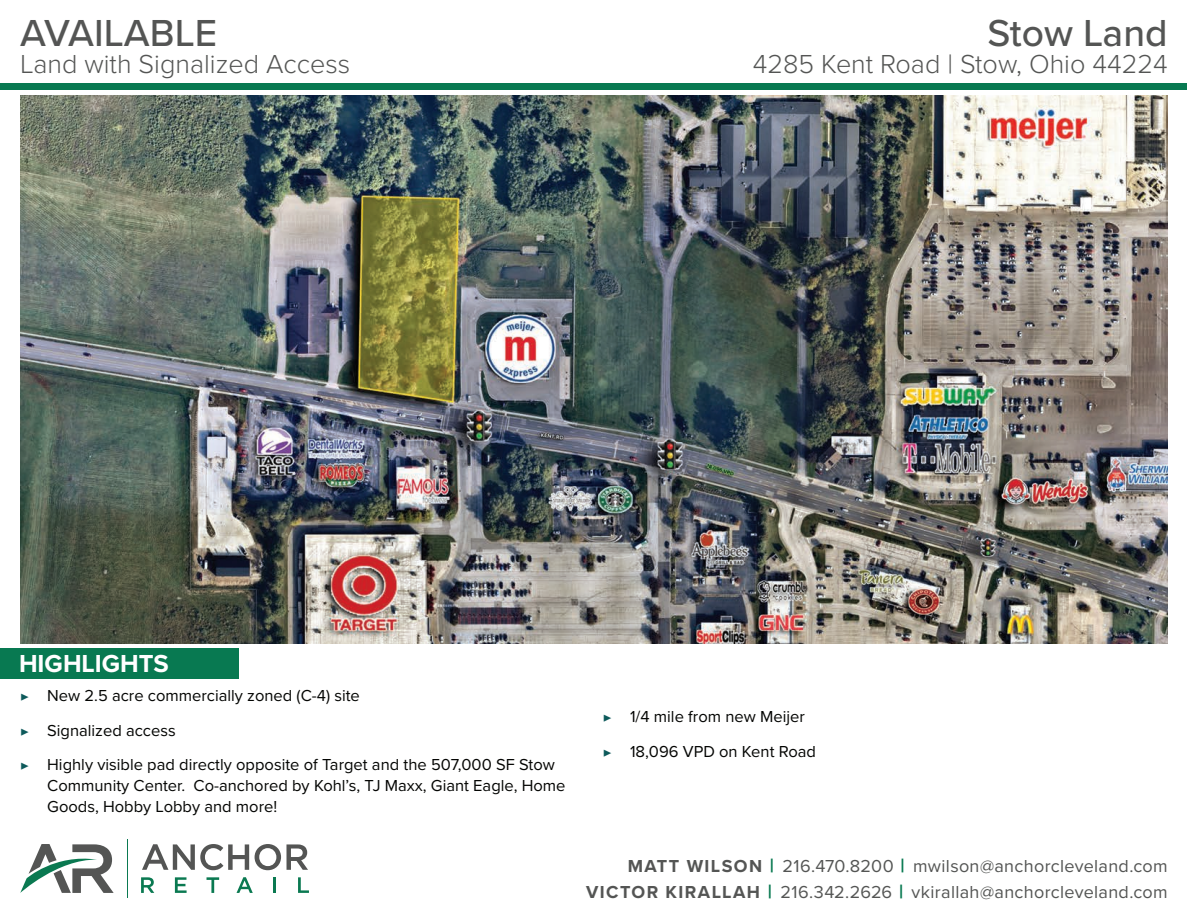
<style>
.page{position:relative;width:1188px;height:918px;background:#fff}
.page>*{position:absolute;margin:0;border:0;box-sizing:border-box;transform-origin:0 0}
.t1{font:500 39px "Proxima Nova";color:#545554}
.t2{font:300 27px "Proxima Nova";color:#545554}
.t3{font:700 25.5px "Proxima Nova";color:#fff}
.t4{font:18px/25.7px "Proxima Nova";letter-spacing:.02em;color:#545554;text-align:right}
.t5{font:16.5px/34.5px "Proxima Nova";color:#040503}
.s1{font-family:"Minion Pro";font-size:15px;color:#0d5a5b}
.s2{font-weight:700}
.s3{font-weight:700;font-size:19.5px;color:#087951}
</style>
<div class="page">
<svg style="left:20px;top:844px;width:94px;height:49px"></svg>
<hr style="left:127px;top:839px;width:1px;height:59px;background:#0a7951">
<svg style="left:142px;top:844px;width:107px;height:26px"></svg>
<svg style="left:255px;top:844px;width:53px;height:26px"></svg>
<svg style="left:141px;top:877px;width:13px;height:16px"></svg>
<svg style="left:175px;top:877px;width:12px;height:16px"></svg>
<svg style="left:207px;top:877px;width:12px;height:16px"></svg>
<svg style="left:237px;top:877px;width:16px;height:16px"></svg>
<hr style="left:273px;top:877px;width:3px;height:16px;background:#0a7951">
<svg style="left:298px;top:877px;width:11px;height:16px"></svg>
<div style="left:1px;top:83px;width:1186px;height:7px;background:#087951"></div>
<img style="left:20px;top:96px;width:1148px;height:548px">
<div style="left:0;top:648px;width:238px;height:31px;background:#087951"></div>
<h1 class="t1" style="left:20px;top:4px;width:198px">AVAILABLE</h1>
<h2 class="t2" style="left:20px;top:44px;width:332px">Land with Signalized Access</h2>
<h1 class="t1" style="left:987px;top:4px;width:182px">Stow Land</h1>
<h2 class="t2" style="left:753px;top:44px;width:417px">4285 Kent Road | Stow, Ohio 44224</h2>
<h3 class="t3" style="left:19px;top:644px;width:151px">HIGHLIGHTS</h3>
<p class="t5" style="left:20px;top:678px;width:536px"><span class="s1">▶</span> New 2.5 acre commercially zoned (C-4) site<br><span class="s1">▶</span> Signalized access<br><span class="s1">▶</span> Highly visible pad directly opposite of Target and the 507,000 SF Stow</p>
<p class="t5" style="left:47px;top:775px;width:520px;line-height:21px">Community Center. Co-anchored by Kohl’s, TJ Maxx, Giant Eagle, Home<br>Goods, Hobby Lobby and more!</p>
<p class="t5" style="left:603px;top:699px;width:214px"><span class="s1">▶</span> 1/4 mile from new Meijer <span class="s1">▶</span> 18,096 VPD on Kent Road</p>
<p class="t4" style="left:586px;top:852px;width:583px"><span class="s2">MATT WILSON</span> <span class="s3">|</span> 216.470.8200 <span class="s3">|</span> mwilson@anchorcleveland.com<br><span class="s2">VICTOR KIRALLAH</span> <span class="s3">|</span> 216.342.2626 <span class="s3">|</span> vkirallah@anchorcleveland.com</p>
</div>
